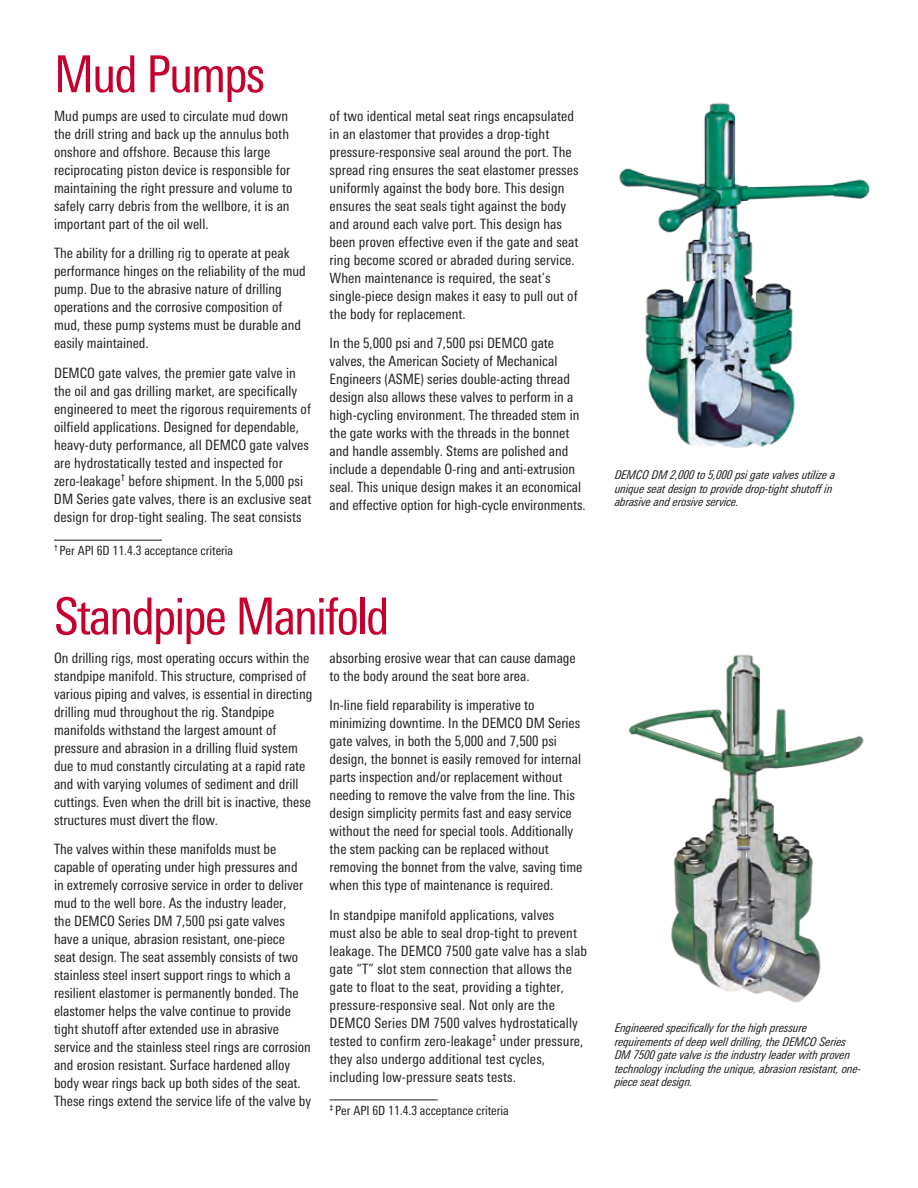
<style>
.page{position:relative;width:918px;height:1188px;background:#fff}
.page>*{position:absolute;margin:0;border:0;box-sizing:border-box;transform-origin:0 0}
.t1{font:condensed 51px "Univers Next Pro";letter-spacing:-.04em;color:#c5002e}
.t2{font:condensed 14.25px/18px "Univers Next Pro";color:#231f20}
.t3{font:condensed 12.75px "Univers Next Pro";color:#231f20}
.t4{font:italic condensed 12px/13.5px "Univers Next Pro";letter-spacing:-.01em;color:#231f20}
</style>
<div class="page">
<hr style="left:54px;top:540px;width:108px;height:1px;background:#231f20">
<img style="left:619px;top:103px;width:251px;height:345px">
<hr style="left:330px;top:1100px;width:108px;height:1px;background:#231f20">
<img style="left:628px;top:654px;width:236px;height:349px">
<h1 class="t1" style="left:54px;top:45px;width:213px">Mud Pumps</h1>
<p class="t2" style="left:54px;top:107px;width:240px">Mud pumps are used to circulate mud down the drill string and back up the annulus both onshore and offshore. Because this large reciprocating piston device is responsible for maintaining the right pressure and volume to safely carry debris from the wellbore, it is an important part of the oil well.</p>
<p class="t2" style="left:54px;top:244px;width:253px">The ability for a drilling rig to operate at peak performance hinges on the reliability of the mud pump. Due to the abrasive nature of drilling operations and the corrosive composition of mud, these pump systems must be durable and easily maintained.</p>
<p class="t2" style="left:54px;top:364px;width:259px">DEMCO gate valves, the premier gate valve in the oil and gas drilling market, are specifically engineered to meet the rigorous requirements of oilfield applications. Designed for dependable, heavy-duty performance, all DEMCO gate valves are hydrostatically tested and inspected for zero-leakage<sup>†</sup> before shipment. In the 5,000 psi DM Series gate valves, there is an exclusive seat design for drop-tight sealing. The seat consists</p>
<p class="t3" style="left:54px;top:543px;width:181px"><sup>†</sup> Per API 6D 11.4.3 acceptance criteria</p>
<p class="t2" style="left:330px;top:107px;width:250px">of two identical metal seat rings encapsulated in an elastomer that provides a drop-tight pressure-responsive seal around the port. The spread ring ensures the seat elastomer presses uniformly against the body bore. This design ensures the seat seals tight against the body and around each valve port. This design has been proven effective even if the gate and seat ring become scored or abraded during service.<br>When maintenance is required, the seat’s single-piece design makes it easy to pull out of the body for replacement.</p>
<p class="t2" style="left:330px;top:334px;width:258px">In the 5,000 psi and 7,500 psi DEMCO gate valves, the American Society of Mechanical Engineers (ASME) series double-acting thread design also allows these valves to perform in a high-cycling environment. The threaded stem in the gate works with the threads in the bonnet and handle assembly. Stems are polished and include a dependable O-ring and anti-extrusion seal. This unique design makes it an economical and effective option for high-cycle environments.</p>
<h1 class="t1" style="left:54px;top:587px;width:337px">Standpipe Manifold</h1>
<p class="t2" style="left:54px;top:649px;width:260px">On drilling rigs, most operating occurs within the standpipe manifold. This structure, comprised of various piping and valves, is essential in directing drilling mud throughout the rig. Standpipe manifolds withstand the largest amount of pressure and abrasion in a drilling fluid system due to mud constantly circulating at a rapid rate and with varying volumes of sediment and drill cuttings. Even when the drill bit is inactive, these structures must divert the flow.</p>
<p class="t2" style="left:54px;top:840px;width:259px">The valves within these manifolds must be capable of operating under high pressures and<br>in extremely corrosive service in order to deliver mud to the well bore. As the industry leader,<br>the DEMCO Series DM 7,500 psi gate valves have a unique, abrasion resistant, one-piece<br>seat design. The seat assembly consists of two stainless steel insert support rings to which a resilient elastomer is permanently bonded. The elastomer helps the valve continue to provide tight shutoff after extended use in abrasive service and the stainless steel rings are corrosion and erosion resistant. Surface hardened alloy body wear rings back up both sides of the seat.<br>These rings extend the service life of the valve by</p>
<p class="t2" style="left:330px;top:649px;width:248px">absorbing erosive wear that can cause damage to the body around the seat bore area.</p>
<p class="t2" style="left:330px;top:696px;width:254px">In-line field reparability is imperative to minimizing downtime. In the DEMCO DM Series gate valves, in both the 5,000 and 7,500 psi design, the bonnet is easily removed for internal parts inspection and/or replacement without needing to remove the valve from the line. This design simplicity permits fast and easy service without the need for special tools. Additionally the stem packing can be replaced without removing the bonnet from the valve, saving time when this type of maintenance is required.</p>
<p class="t2" style="left:330px;top:906px;width:259px">In standpipe manifold applications, valves<br>must also be able to seal drop-tight to prevent leakage. The DEMCO 7500 gate valve has a slab gate “T” slot stem connection that allows the gate to float to the seat, providing a tighter, pressure-responsive seal. Not only are the DEMCO Series DM 7500 valves hydrostatically tested to confirm zero-leakage<sup>‡</sup> under pressure, they also undergo additional test cycles, including low-pressure seats tests.</p>
<p class="t3" style="left:330px;top:1103px;width:181px"><sup>‡</sup> Per API 6D 11.4.3 acceptance criteria</p>
<p class="t4" style="left:615px;top:468px;width:222px">DEMCO DM 2,000 to 5,000 psi gate valves utilize a unique seat design to provide drop-tight shutoff in abrasive and erosive service.</p>
<p class="t4" style="left:615px;top:1021px;width:248px">Engineered specifically for the high pressure requirements of deep well drilling, the DEMCO Series DM 7500 gate valve is the industry leader with proven technology including the unique, abrasion resistant, one&shy;piece seat design.</p>
</div>
